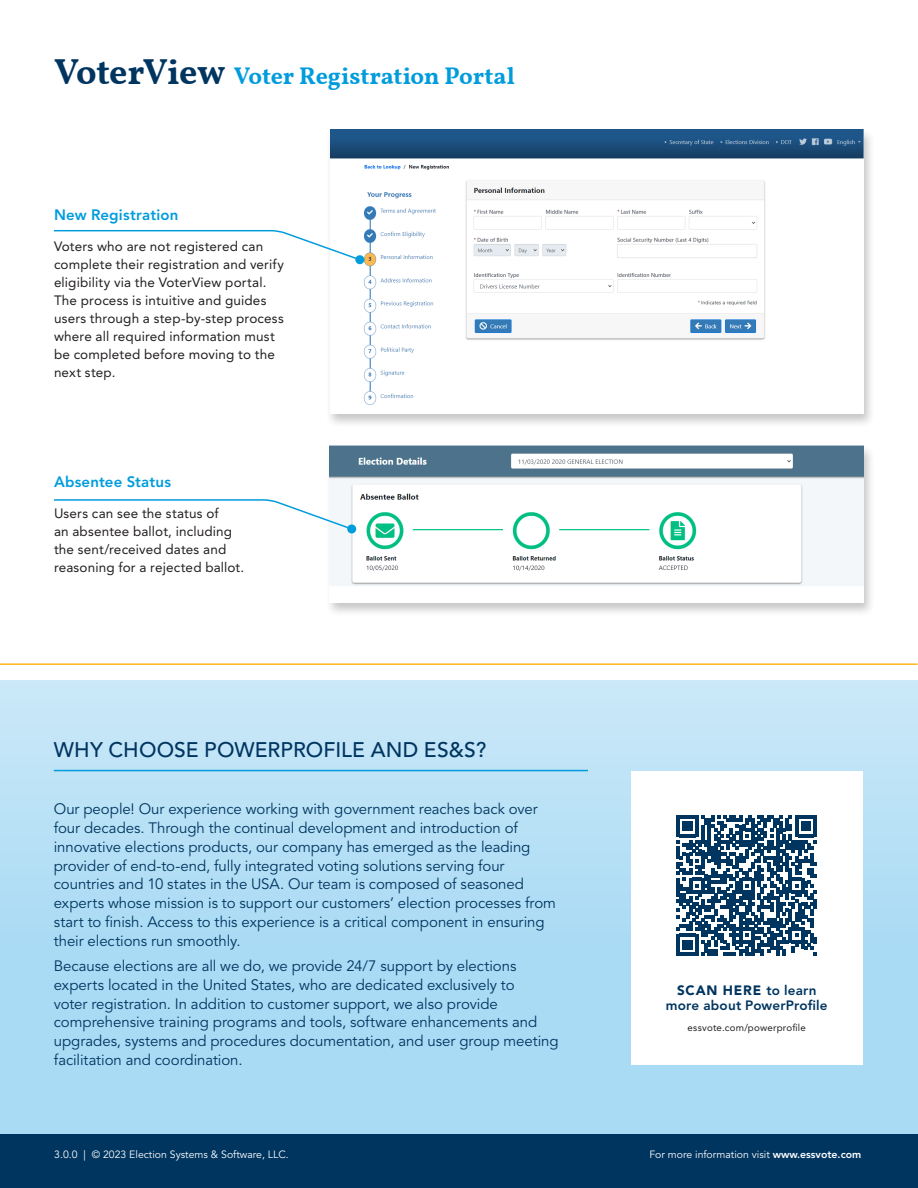
<style>
.page{position:relative;width:918px;height:1188px;background:#fff}
.page>*{position:absolute;margin:0;border:0;box-sizing:border-box;transform-origin:0 0}
.Running_Header{font:700 24px "Vollkorn";letter-spacing:-.01em;color:#009cdc}
.Subhead{font:500 21px "Avenir LT Std";letter-spacing:.005em;color:#003560}
.t1{font:15px/18.8px "Avenir LT Std";letter-spacing:-.005em;color:#003560}
.t2{font:800 15px "Avenir LT Std";letter-spacing:.01em;color:#009cdc}
.t3{font:13.5px/18px "Avenir LT Std";letter-spacing:.01em;color:#231f20}
.t4{font:800 13.5px/15.8px "Avenir LT Std";letter-spacing:.015em;color:#003560;text-align:center}
.t5{font:10.5px "Avenir LT Std";color:#fff}
.t6{font:9.75px "Avenir LT Std";letter-spacing:.02em;color:#231f20}
.s1{font-size:36px;color:#003560}
.s2{font-weight:900}
.s3{font-weight:800}
</style>
<div class="page">
<svg style="left:0;top:680px;width:918px;height:455px;background:#b3def4"></svg>
<div style="left:325px;top:128px;width:551px;height:301px;background:#231f20;opacity:.25"></div>
<img style="left:330px;top:130px;width:534px;height:284px">
<div style="left:325px;top:444px;width:550px;height:173px;background:#231f20;opacity:.25"></div>
<img style="left:329px;top:446px;width:534px;height:156px">
<hr style="left:54px;top:770px;width:534px;height:1px;background:#009cdc">
<hr style="left:0;top:663px;width:918px;height:2px;background:#fcb61c">
<div style="left:0;top:1135px;width:918px;height:53px;background:#003560"></div>
<svg style="left:54px;top:229px;width:308px;height:33px"></svg>
<div style="left:355px;top:255px;width:9px;height:9px;background:#009cdc;border-radius:50%"></div>
<svg style="left:54px;top:498px;width:300px;height:33px"></svg>
<div style="left:347px;top:524px;width:9px;height:9px;background:#009cdc;border-radius:50%"></div>
<div style="left:631px;top:771px;width:232px;height:294px;background:#fff"></div>
<svg style="left:677px;top:816px;width:140px;height:140px"></svg>
<p class="Running_Header" style="left:54px;top:58px;width:463px"><span class="s1">VoterView</span> Voter Registration Portal</p>
<p class="t2" style="left:54px;top:206px;width:126px">New Registration</p>
<p class="t3" style="left:54px;top:238px;width:232px">Voters who are not registered can complete their registration and verify eligibility via the VoterView portal.<br>The process is intuitive and guides users through a step-by-step process where all required information must be completed before moving to the next step.</p>
<p class="t2" style="left:54px;top:473px;width:119px">Absentee Status</p>
<p class="t3" style="left:54px;top:505px;width:192px">Users can see the status of<br>an absentee ballot, including the sent/received dates and reasoning for a rejected ballot.</p>
<p class="Subhead" style="left:54px;top:738px;width:434px">WHY CHOOSE POWERPROFILE AND ES&amp;S?</p>
<p class="t1" style="left:54px;top:800px;width:504px">Our people! Our experience working with government reaches back over four decades. Through the continual development and introduction of innovative elections products, our company has emerged as the leading provider of end-to-end, fully integrated voting solutions serving four countries and 10 states in the USA. Our team is composed of seasoned experts whose mission is to support our customers’ election processes from start to finish. Access to this experience is a critical component in ensuring their elections run smoothly.</p>
<p class="t1" style="left:54px;top:957px;width:506px">Because elections are all we do, we provide 24/7 support by elections experts located in the United States, who are dedicated exclusively to<br>voter registration. In addition to customer support, we also provide comprehensive training programs and tools, software enhancements and upgrades, systems and procedures documentation, and user group meeting facilitation and coordination.</p>
<p class="t4" style="left:666px;top:982px;width:163px"><span class="s2">SCAN HERE</span> to learn more about PowerProfile</p>
<p class="t6" style="left:688px;top:1021px;width:120px">essvote.com/powerprofile</p>
<p class="t5" style="left:54px;top:1148px;width:236px">3.0.0 | © 2023 Election Systems &amp; Software, LLC.</p>
<p class="t5" style="left:649px;top:1148px;width:213px">For more information visit <span class="s3">www.essvote.com</span></p>
</div>
